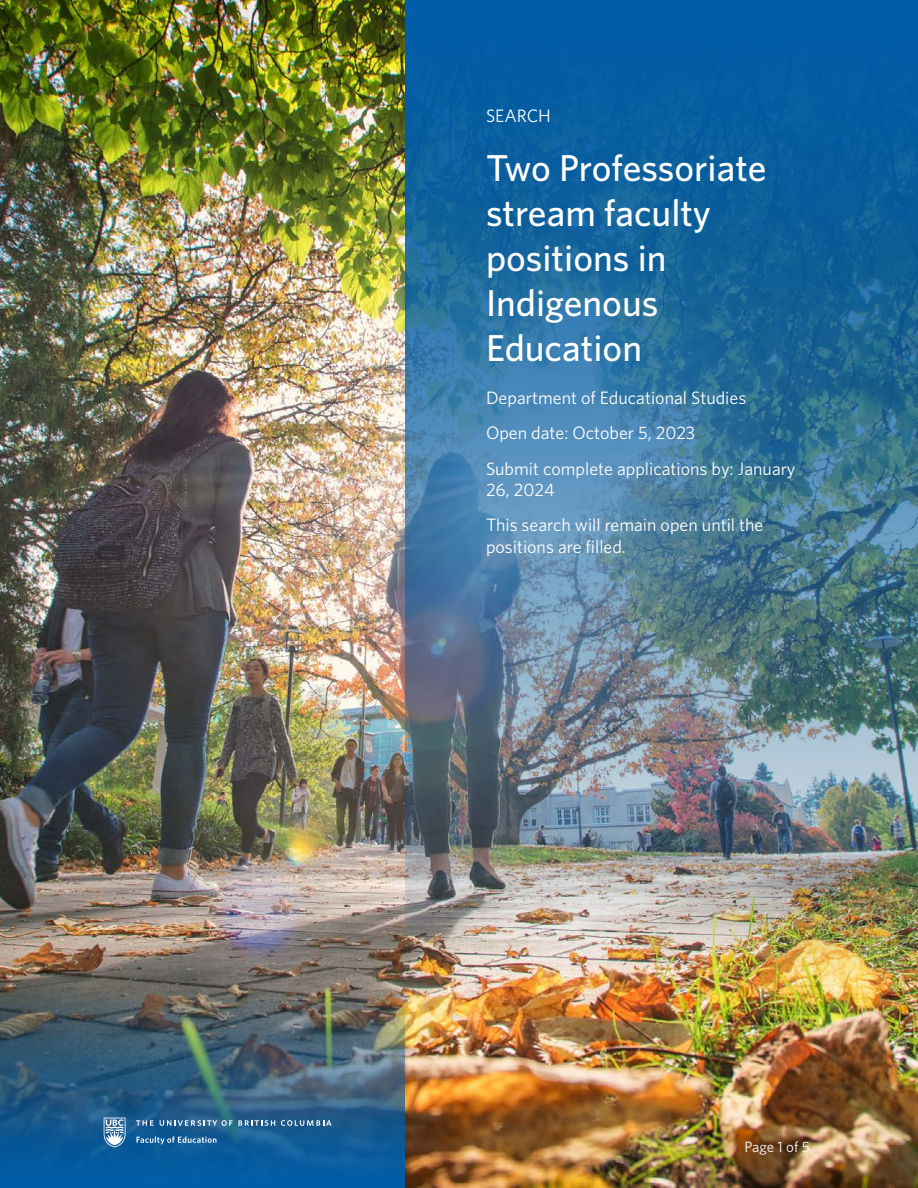
<style>
.page{position:relative;width:918px;height:1188px;background:#fff}
.page>*{position:absolute;margin:0;border:0;box-sizing:border-box;transform-origin:0 0}
.t1{font:500 37.5px/45px "Whitney";color:#fff}
.t2{font:18px/35.1px "Whitney";color:#fff}
.t3{font:15px "Whitney";letter-spacing:-.005em;color:#fff}
</style>
<div class="page">
<img style="left:0;top:0;width:918px;height:1188px">
<img style="left:405px;top:0;width:513px;height:987px">
<img style="left:0;top:987px;width:405px;height:201px">
<svg style="left:104px;top:1118px;width:22px;height:29px"></svg>
<svg style="left:136px;top:1120px;width:18px;height:6px"></svg>
<svg style="left:160px;top:1120px;width:115px;height:6px"></svg>
<svg style="left:281px;top:1120px;width:51px;height:6px"></svg>
<svg style="left:136px;top:1136px;width:80px;height:8px"></svg>
<p class="t2" style="left:486px;top:98px;width:66px">SEARCH</p>
<p class="t1" style="left:486px;top:145px;width:282px">Two Professoriate stream faculty positions in<br>Indigenous<br>Education</p>
<p class="t2" style="left:486px;top:380px;width:311px">Department of Educational Studies<br>Open date: October 5, 2023<br>Submit complete applications by: January</p>
<p class="t2" style="left:486px;top:472px;width:279px">26, 2024<br>This search will remain open until the</p>
<p class="t2" style="left:486px;top:529px;width:141px">positions are filled.</p>
<p class="t3" style="left:745px;top:1137px;width:67px">Page 1 of 5</p>
</div>
